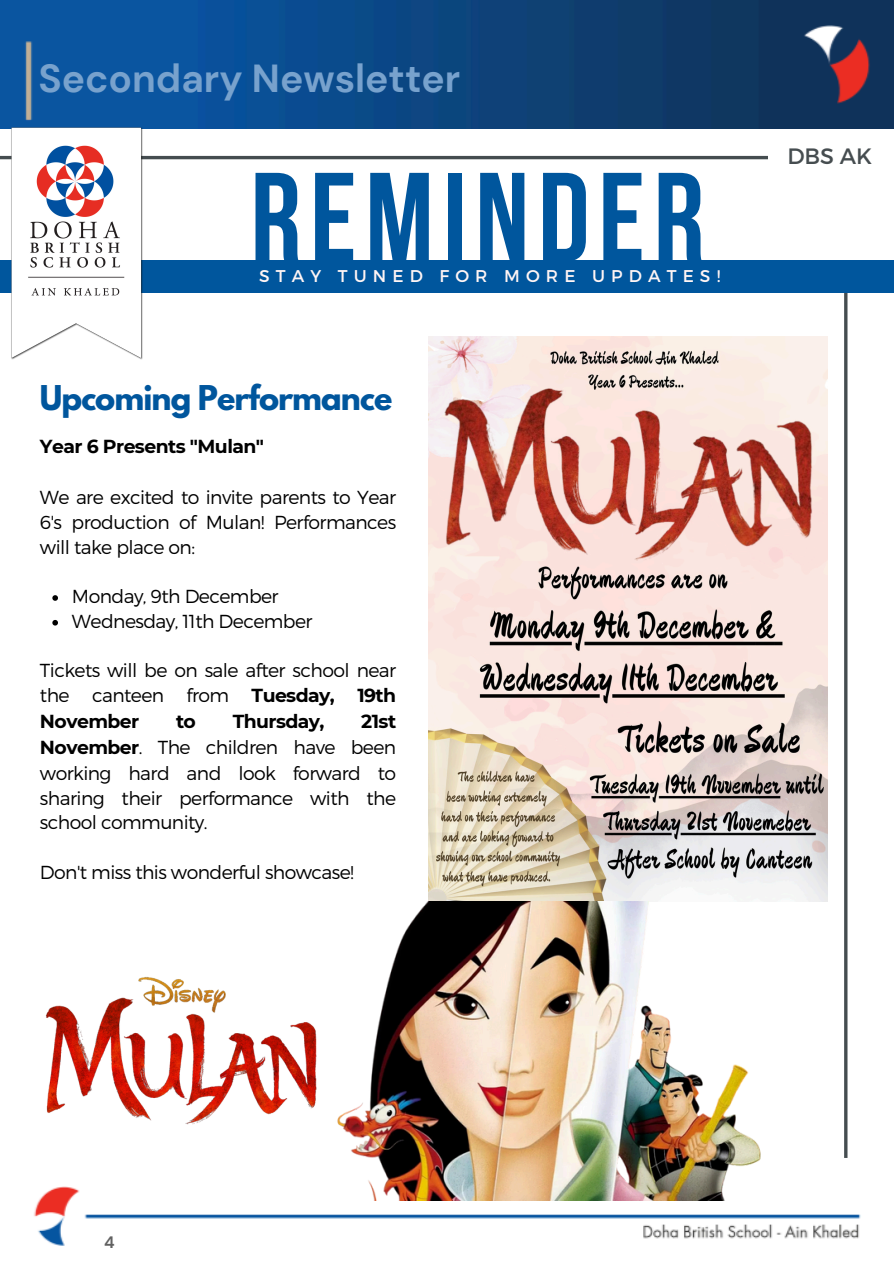
<style>
.page{position:relative;width:894px;height:1264px;background:#fff}
.page>*{position:absolute;margin:0;border:0;box-sizing:border-box;transform-origin:0 0}
.t1{font:126.6px "Bebas Neue Cyrillic";letter-spacing:.07em;color:#00569d}
.t2{font:700 39px "DM Sans";color:#78a2cd}
.t3{font:700 30.3px "League Spartan";letter-spacing:-.03em;color:#00569d}
.t4{font:22.2px "Montserrat";color:#464d50}
.t5{font:300 18.75px/25.3px "Montserrat";letter-spacing:-.03em;color:#000;text-align:justify}
.t6{font:700 18.75px "Montserrat";letter-spacing:-.03em;color:#000}
.t7{font:16.95px "Montserrat";letter-spacing:.36em;color:#fff5f5}
.t8{font:700 16.5px "DM Sans";color:#616161}
.s1{font-weight:700}
</style>
<div class="page">
<img style="left:0;top:0;width:893px;height:128px">
<img style="left:34px;top:1186px;width:827px;height:60px">
<svg style="left:844px;top:293px;width:3px;height:864px;background:#4d5457"></svg>
<div style="left:0;top:260px;width:893px;height:33px;background:#00569d"></div>
<hr style="left:0;top:156px;width:767px;height:3px;background:#454d50">
<img style="left:11px;top:126px;width:133px;height:234px">
<img style="left:428px;top:337px;width:398px;height:564px">
<img style="left:300px;top:901px;width:497px;height:299px">
<img style="left:45px;top:964px;width:283px;height:173px">
<svg style="left:52px;top:595px;width:6px;height:6px"></svg>
<svg style="left:52px;top:620px;width:6px;height:5px"></svg>
<h2 class="t2" style="left:39px;top:53px;width:423px">Secondary Newsletter</h2>
<h6 class="t1" style="left:250px;top:166px;width:455px">REMINDER</h6>
<h4 class="t7" style="left:259px;top:265px;width:462px">STAY TUNED FOR MORE UPDATES!</h4>
<p class="t3" style="left:40px;top:383px;width:353px">Upcoming Performance</p>
<p class="t6" style="left:40px;top:435px;width:225px">Year 6 Presents "Mulan"</p>
<p class="t5" style="left:40px;top:484px;width:357px;line-height:24.8px">We are excited to invite parents to Year 6's production of Mulan! Performances will take place on:</p>
<p class="t5" style="left:72px;top:582px;width:208px">Monday, 9th December</p>
<p class="t5" style="left:72px;top:607px;width:242px">Wednesday, 11th December</p>
<p class="t5" style="left:40px;top:657px;width:357px">Tickets will be on sale after school near the canteen from <span class="s1">Tuesday, 19th November</span></p>
<p class="t6" style="left:176px;top:709px;width:21px">to</p>
<p class="t6" style="left:232px;top:709px;width:93px">Thursday,</p>
<p class="t5" style="left:40px;top:707px;width:357px;text-indent:321px"><span class="s1">21st November</span>. The children have been working hard and look forward to sharing their performance with the school community.</p>
<p class="t5" style="left:40px;top:858px;width:315px">Don't miss this wonderful showcase!</p>
<p class="t4" style="left:787px;top:142px;width:86px">DBS AK</p>
<p class="t8" style="left:104px;top:1231px;width:12px">4</p>
</div>
